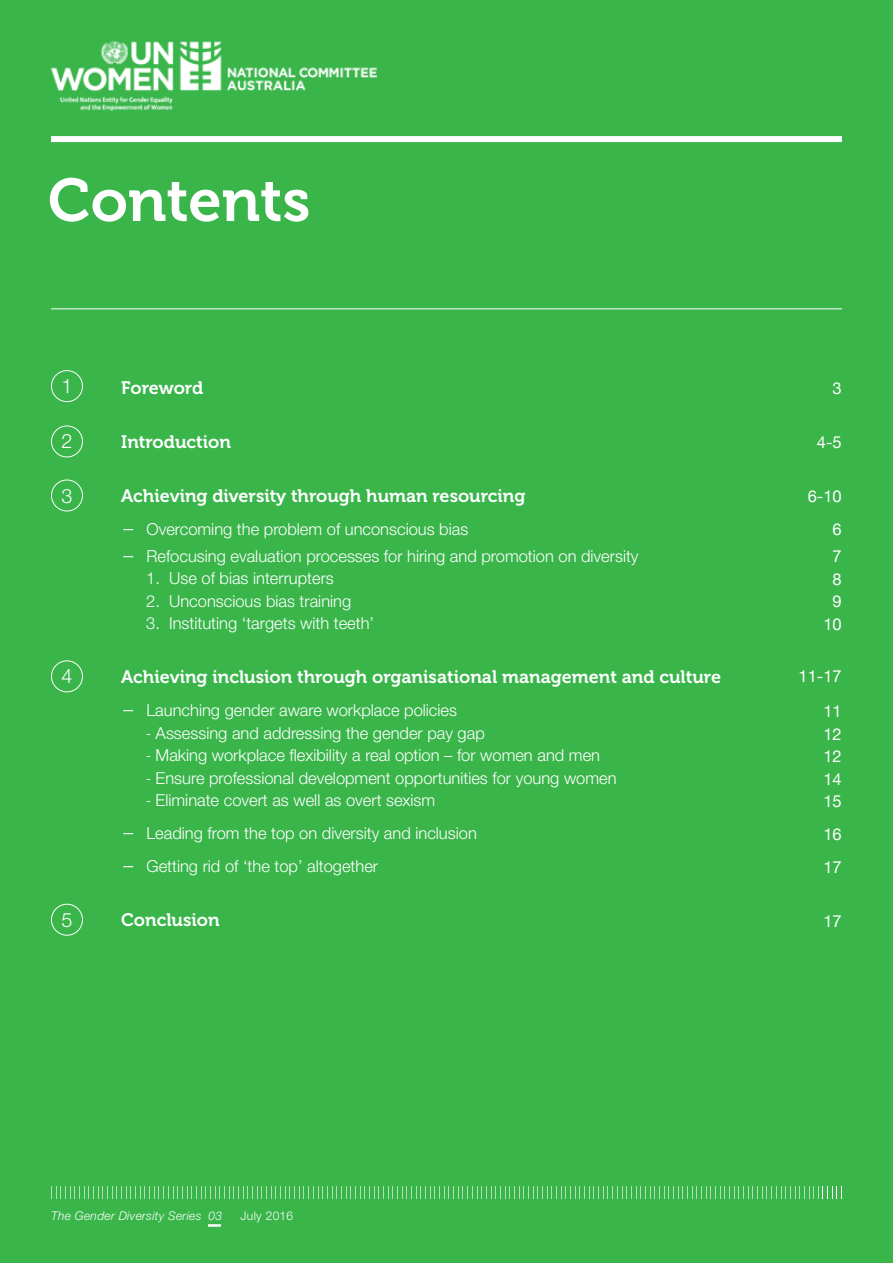
<style>
.page{position:relative;width:893px;height:1263px;background:#39b54a}
.page>*{position:absolute;margin:0;border:0;box-sizing:border-box;transform-origin:0 0}
.t1{font:60px "Museo 700";color:#fff}
.t2{font:300 19.8px "Helvetica Neue";color:#fff}
.t3{font:18px "Museo 700";color:#fff}
.t4{font:300 16.5px "Helvetica Neue";color:#fff}
.t5{font:300 16.5px "Helvetica Neue";color:#fff;scale:.8 1}
.t6{font:16.5px/22.5px "Helvetica Neue";color:#fff;text-align:right}
.t7{font:italic 300 12px "Helvetica Neue";letter-spacing:.025em;color:#fff}
.t8{font:300 12px "Helvetica Neue";letter-spacing:.025em;color:#fff}
.s1{font-size:19.5px}
</style>
<div class="page">
<img style="left:51px;top:41px;width:326px;height:71px">
<div style="left:51px;top:136px;width:791px;height:6px;background:#fff"></div>
<hr style="left:51px;top:309px;width:791px;height:1px;background:#fff">
<div style="left:51px;top:425px;width:32px;height:32px;border:1px solid #fff;border-radius:50%"></div>
<div style="left:51px;top:370px;width:32px;height:32px;border:1px solid #fff;border-radius:50%"></div>
<div style="left:51px;top:479px;width:32px;height:32px;border:1px solid #fff;border-radius:50%"></div>
<div style="left:51px;top:660px;width:32px;height:32px;border:1px solid #fff;border-radius:50%"></div>
<div style="left:51px;top:904px;width:32px;height:32px;border:1px solid #fff;border-radius:50%"></div>
<svg style="left:51px;top:1186px;width:791px;height:13px"></svg>
<svg style="left:208px;top:1224px;width:13px;height:3px"></svg>
<h1 class="t1" style="left:48px;top:167px;width:264px">Contents</h1>
<p class="t2" style="left:61px;top:374px;width:13px">1</p>
<p class="t3" style="left:121px;top:377px;width:84px">Foreword</p>
<p class="t6" style="left:832px;top:378px;width:11px">3</p>
<p class="t2" style="left:61px;top:429px;width:13px">2</p>
<p class="t3" style="left:121px;top:431px;width:111px">Introduction</p>
<p class="t6" style="left:817px;top:432px;width:26px">4-5</p>
<p class="t2" style="left:61px;top:483px;width:13px">3</p>
<p class="t2" style="left:61px;top:664px;width:13px">4</p>
<p class="t2" style="left:61px;top:907px;width:13px">5</p>
<p class="t3" style="left:121px;top:485px;width:406px">Achieving diversity through human resourcing</p>
<p class="t4" style="left:121px;top:519px;width:349px"><span class="s1">-</span> Overcoming the problem of unconscious bias</p>
<p class="t4" style="left:121px;top:546px;width:519px"><span class="s1">-</span> Refocusing evaluation processes for hiring and promotion on diversity</p>
<p class="t4" style="left:146px;top:568px;width:189px">1. Use of bias interrupters</p>
<p class="t4" style="left:146px;top:591px;width:207px">2. Unconscious bias training</p>
<p class="t4" style="left:146px;top:613px;width:229px">3. Instituting ‘targets with teeth’</p>
<p class="t3" style="left:121px;top:667px;width:601px">Achieving inclusion through organisational management and culture</p>
<p class="t4" style="left:121px;top:700px;width:337px"><span class="s1">-</span> Launching gender aware workplace policies</p>
<p class="t5" style="left:146px;top:723px;width:425px">- Assessing and addressing the gender pay gap</p>
<p class="t5" style="left:146px;top:745px;width:569px">- Making workplace flexibility a real option – for women and men</p>
<p class="t5" style="left:146px;top:768px;width:589px">- Ensure professional development opportunities for young women</p>
<p class="t5" style="left:146px;top:790px;width:363px">- Eliminate covert as well as overt sexism</p>
<p class="t4" style="left:121px;top:823px;width:357px"><span class="s1">-</span> Leading from the top on diversity and inclusion</p>
<p class="t4" style="left:121px;top:856px;width:258px"><span class="s1">-</span> Getting rid of ‘the top’ altogether</p>
<p class="t3" style="left:121px;top:910px;width:100px">Conclusion</p>
<p class="t6" style="left:808px;top:481px;width:35px;line-height:33px">6-10<br>6</p>
<p class="t6" style="left:823px;top:546px;width:20px;text-align:center">7<br>8<br>9<br>10</p>
<p class="t6" style="left:799px;top:660px;width:45px;line-height:34.5px">11-17<br>11</p>
<p class="t6" style="left:823px;top:723px;width:20px;text-align:justify">12<br>12<br>14<br>15</p>
<p class="t6" style="left:823px;top:819px;width:20px;line-height:33px;text-align:left">16<br>17</p>
<p class="t6" style="left:823px;top:911px;width:20px">17</p>
<p class="t7" style="left:51px;top:1209px;width:173px">The Gender Diversity Series 03</p>
<p class="t8" style="left:241px;top:1209px;width:54px">July 2016</p>
</div>
